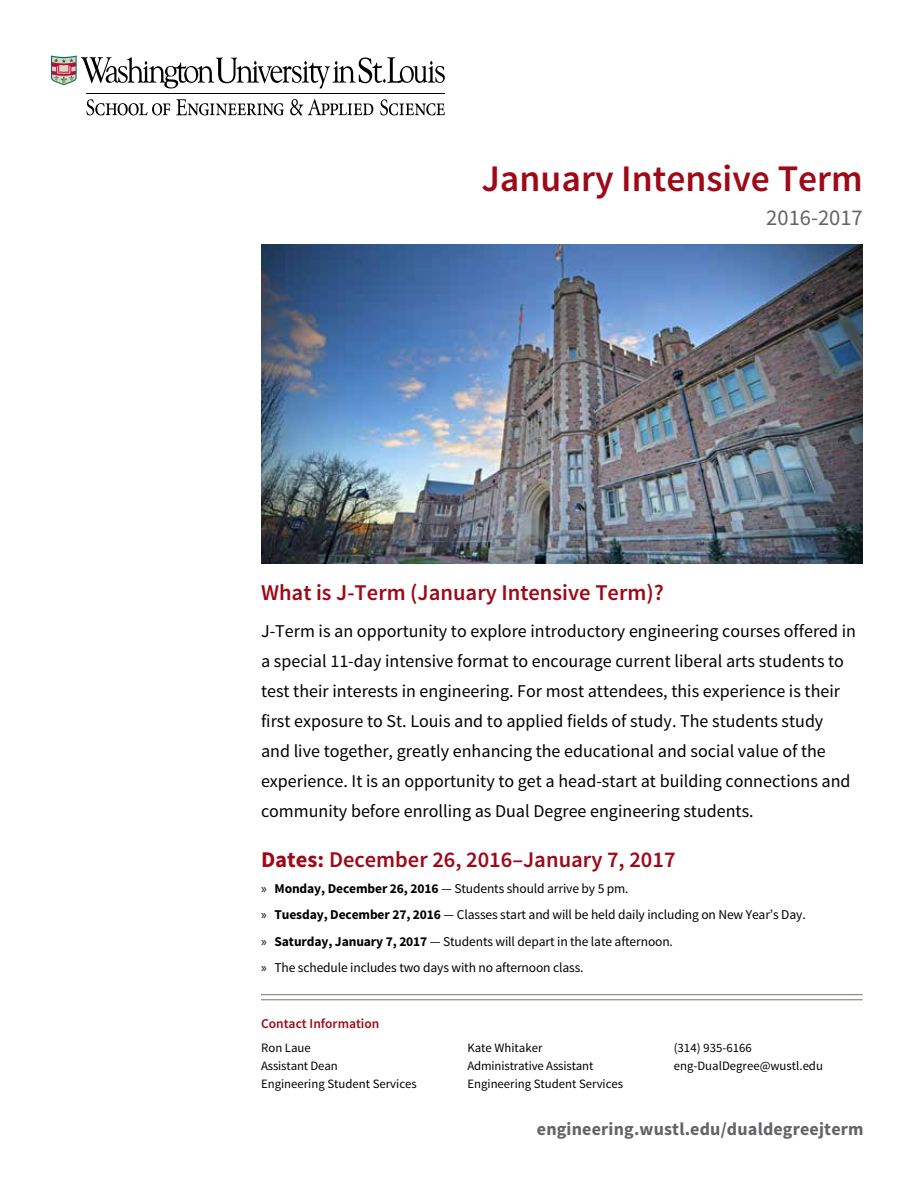
<style>
.page{position:relative;width:918px;height:1188px;background:#fff}
.page>*{position:absolute;margin:0;border:0;box-sizing:border-box;transform-origin:0 0}
.t1{font:600 37.5px "Source Sans Pro";color:#9e0917}
.t2{font:600 22.5px "Source Sans Pro";color:#9e0917}
.t3{font:22.5px "Source Sans Pro";color:#636466}
.t4{font:18px/30px "Source Sans Pro";color:#000}
.t5{font:700 18px "Source Sans Pro";letter-spacing:.01em;color:#636466}
.t6{font:13.5px/26.2px "Source Sans Pro";letter-spacing:-.01em;color:#000}
.t7{font:600 13.5px "Source Sans Pro";color:#9e0917}
.t8{font:12.75px/18px "Source Sans Pro";color:#000}
.s1{font-weight:700}
.s2{font-family:"Myriad Pro"}
</style>
<div class="page">
<img style="left:261px;top:244px;width:601px;height:320px">
<hr style="left:261px;top:994px;width:602px;height:1px;background:#7d706d">
<hr style="left:261px;top:1000px;width:602px;height:1px;background:#7d706d">
<hr style="left:86px;top:93px;width:359px;height:1px;background:#000">
<svg style="left:51px;top:56px;width:394px;height:33px"></svg>
<svg style="left:86px;top:99px;width:84px;height:16px"></svg>
<svg style="left:176px;top:99px;width:108px;height:16px"></svg>
<svg style="left:380px;top:99px;width:65px;height:17px"></svg>
<svg style="left:290px;top:99px;width:83px;height:16px"></svg>
<h1 class="t1" style="left:481px;top:154px;width:383px">January Intensive Term</h1>
<p class="t3" style="left:766px;top:204px;width:98px">2016-2017</p>
<p class="t2" style="left:261px;top:578px;width:404px">What is J-Term (January Intensive Term)?</p>
<p class="t4" style="left:261px;top:616px;width:597px">J-Term is an opportunity to explore introductory engineering courses offered in a special 11-day intensive format to encourage current liberal arts students to test their interests in engineering. For most attendees, this experience is their first exposure to St. Louis and to applied fields of study. The students study and live together, greatly enhancing the educational and social value of the experience. It is an opportunity to get a head-start at building connections and community before enrolling as Dual Degree engineering students.</p>
<p class="t2" style="left:261px;top:845px;width:416px"><span class="s1">Dates:</span> December 26, 2016–January 7, 2017</p>
<p class="t6" style="left:261px;top:876px;width:546px"><span class="s2">»</span> <span class="s1">Monday, December 26, 2016</span> — Students should arrive by 5 pm.<br><span class="s2">»</span> <span class="s1">Tuesday, December 27, 2016</span> — Classes start and will be held daily including on New Year’s Day. <span class="s2">»</span> <span class="s1">Saturday, January 7, 2017</span> — Students will depart in the late afternoon.<br><span class="s2">»</span> The schedule includes two days with no afternoon class.</p>
<p class="t7" style="left:261px;top:1015px;width:120px">Contact Information</p>
<p class="t8" style="left:261px;top:1039px;width:157px">Ron Laue<br>Assistant Dean<br>Engineering Student Services</p>
<p class="t8" style="left:467px;top:1039px;width:157px">Kate Whitaker<br>Administrative Assistant<br>Engineering Student Services</p>
<p class="t8" style="left:674px;top:1039px;width:151px">(314) 935-6166 eng-DualDegree@wustl.edu</p>
<p class="t5" style="left:537px;top:1117px;width:328px">engineering.wustl.edu/dualdegreejterm</p>
</div>
